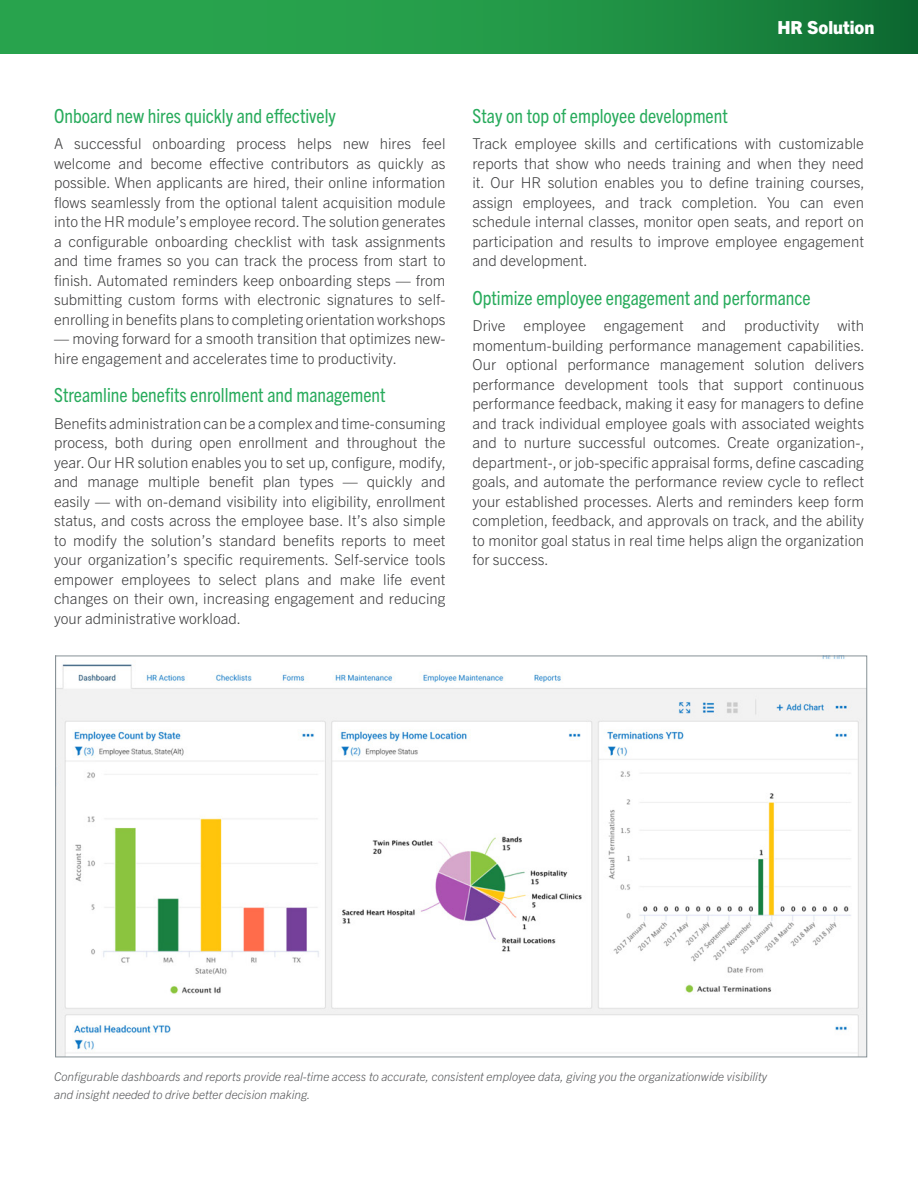
<style>
.page{position:relative;width:918px;height:1188px;background:#fff}
.page>*{position:absolute;margin:0;border:0;box-sizing:border-box;transform-origin:0 0}
.Subhead{font:condensed 19.5px "Trade Gothic Next LT Pro";color:#28ab5c}
.t1{font:800 18px "Trade Gothic Next LT Pro";color:#fff}
.Body{font:300 15px/19.5px "Trade Gothic Next LT Pro";color:#3e3e3f;text-align:justify}
.Callout_Image_captio{font:italic 300 12px/18px "Trade Gothic Next LT Pro";color:#57585a}
</style>
<div class="page">
<svg style="left:0;top:0;width:918px;height:54px;background:#219446"></svg>
<img style="left:57px;top:658px;width:808px;height:397px">
<p class="t1" style="left:777px;top:15px;width:99px">HR Solution</p>
<p class="Subhead" style="left:54px;top:103px;width:283px">Onboard new hires quickly and effectively</p>
<p class="Body" style="left:54px;top:133px;width:393px">A successful onboarding process helps new hires feel welcome and become effective contributors as quickly as possible. When applicants are hired, their online information flows seamlessly from the optional talent acquisition module into the HR module’s employee record. The solution generates a configurable onboarding checklist with task assignments and time frames so you can track the process from start to finish. Automated reminders keep onboarding steps — from submitting custom forms with electronic signatures to self&shy;enrolling in benefits plans to completing orientation workshops</p>
<p class="Body" style="left:54px;top:328px;width:393px">— moving forward for a smooth transition that optimizes new&shy;hire engagement and accelerates time to productivity.</p>
<p class="Subhead" style="left:54px;top:382px;width:333px">Streamline benefits enrollment and management</p>
<p class="Body" style="left:54px;top:412px;width:394px">Benefits administration can be a complex and time-consuming process, both during open enrollment and throughout the year. Our HR solution enables you to set up, configure, modify, and manage multiple benefit plan types — quickly and easily — with on-demand visibility into eligibility, enrollment status, and costs across the employee base. It’s also simple to modify the solution’s standard benefits reports to meet your organization’s specific requirements. Self-service tools empower employees to select plans and make life event changes on their own, increasing engagement and reducing your administrative workload.</p>
<p class="Subhead" style="left:472px;top:103px;width:257px">Stay on top of employee development</p>
<p class="Body" style="left:472px;top:133px;width:394px">Track employee skills and certifications with customizable reports that show who needs training and when they need it. Our HR solution enables you to define training courses, assign employees, and track completion. You can even schedule internal classes, monitor open seats, and report on participation and results to improve employee engagement and development.</p>
<p class="Subhead" style="left:472px;top:284px;width:340px">Optimize employee engagement and performance</p>
<p class="Body" style="left:472px;top:315px;width:394px">Drive employee engagement and productivity with momentum-building performance management capabilities.<br>Our optional performance management solution delivers performance development tools that support continuous performance feedback, making it easy for managers to define and track individual employee goals with associated weights and to nurture successful outcomes. Create organization-, department-, or job-specific appraisal forms, define cascading goals, and automate the performance review cycle to reflect your established processes. Alerts and reminders keep form completion, feedback, and approvals on track, and the ability to monitor goal status in real time helps align the organization for success.</p>
<p class="Callout_Image_captio" style="left:54px;top:1066px;width:715px">Configurable dashboards and reports provide real-time access to accurate, consistent employee data, giving you the organizationwide visibility and insight needed to drive better decision making.</p>
</div>
